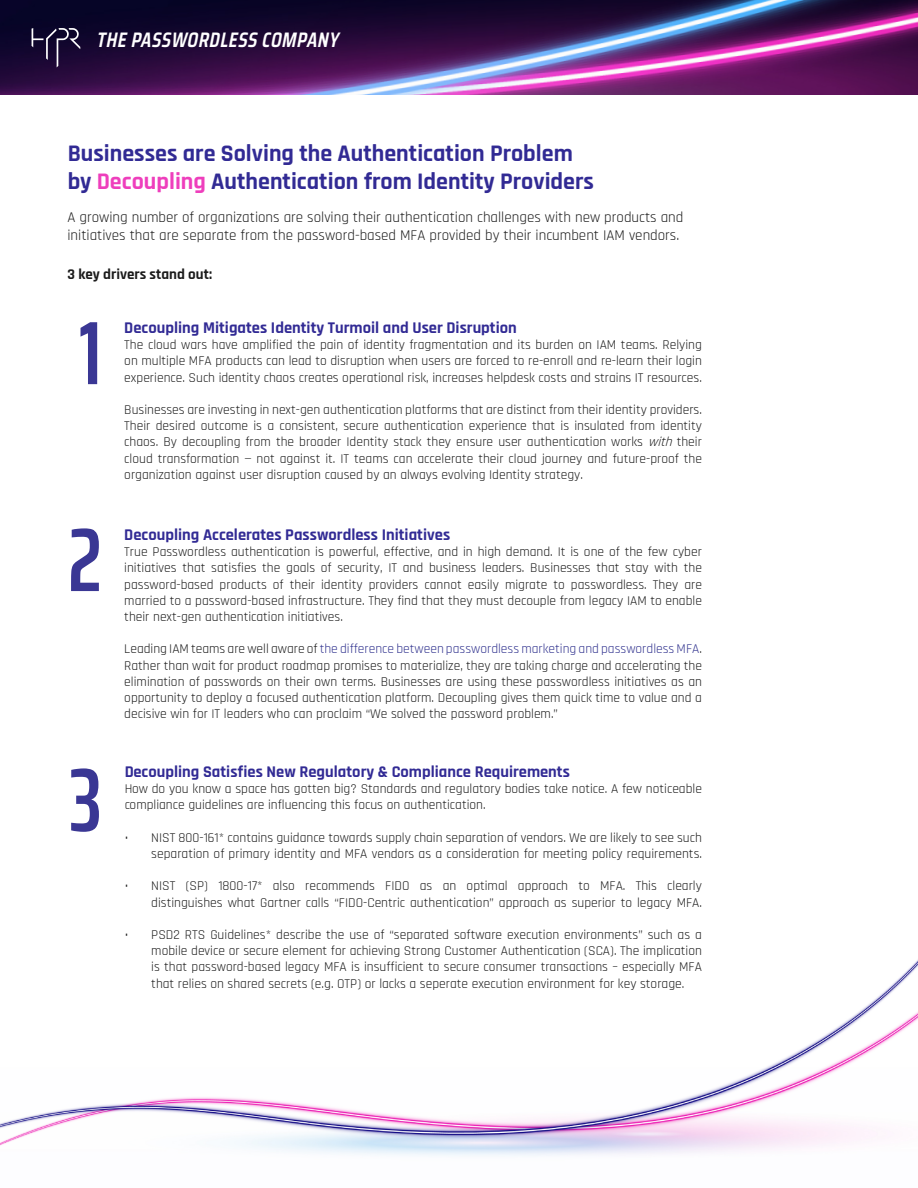
<style>
.page{position:relative;width:918px;height:1188px;background:#fff}
.page>*{position:absolute;margin:0;border:0;box-sizing:border-box;transform-origin:0 0}
.t1{font:600 extra-condensed 90px "Saira";color:#3a3794}
.t2{font:700 24px/28.8px "Rajdhani";color:#1a1288}
.t3{font:italic 600 21px "Saira Condensed";color:#fff}
.t4{font:700 16.5px "Rajdhani";color:#1a1288}
.t5{font:15px/18px "Rajdhani";color:#000}
.t6{font:700 15px "Rajdhani";color:#000}
.t7{font:13.5px/16.2px "Rajdhani";color:#000;text-align:justify}
.s1{color:#ed29b5}
.s2{font-style:italic}
.s3{color:#1a1c82}
</style>
<div class="page">
<img style="left:0;top:0;width:918px;height:94px">
<svg style="left:32px;top:28px;width:48px;height:39px"></svg>
<img style="left:0;top:960px;width:918px;height:196px">
<h3 class="t3" style="left:96px;top:24px;width:249px">THEPASSWORDLESSCOMPANY</h3>
<h2 class="t2" style="left:68px;top:139px;width:528px">Businesses are Solving the Authentication Problem by <span class="s1">Decoupling</span> Authentication from Identity Providers</h2>
<p class="t5" style="left:68px;top:209px;width:617px">A growing number of organizations are solving their authentication challenges with new products and initiatives that are separate from the password-based MFA provided by their incumbent IAM vendors.</p>
<p class="t6" style="left:68px;top:265px;width:146px">3 key drivers stand out:</p>
<h1 class="t1" style="left:79px;top:285px;width:24px">1</h1>
<p class="t4" style="left:124px;top:318px;width:394px">Decoupling Mitigates Identity Turmoil and User Disruption</p>
<p class="t7" style="left:124px;top:337px;width:579px">The cloud wars have amplified the pain of identity fragmentation and its burden on IAM teams. Relying on multiple MFA products can lead to disruption when users are forced to re-enroll and re-learn their login experience. Such identity chaos creates operational risk, increases helpdesk costs and strains IT resources.</p>
<p class="t7" style="left:124px;top:402px;width:579px">Businesses are investing in next-gen authentication platforms that are distinct from their identity providers.<br>Their desired outcome is a consistent, secure authentication experience that is insulated from identity chaos. By decoupling from the broader Identity stack they ensure user authentication works <span class="s2">with</span>their cloud transformation — not against it. IT teams can accelerate their cloud journey and future-proof the organization against user disruption caused by an always evolving Identity strategy.</p>
<h1 class="t1" style="left:68px;top:492px;width:35px">2</h1>
<p class="t4" style="left:124px;top:525px;width:327px">Decoupling Accelerates Passwordless Initiatives</p>
<p class="t7" style="left:124px;top:544px;width:579px">True Passwordless authentication is powerful, effective, and in high demand. It is one of the few cyber initiatives that satisfies the goals of security, IT and business leaders. Businesses that stay with the password-based products of their identity providers cannot easily migrate to passwordless. They are married to a password-based infrastructure. They find that they must decouple from legacy IAM to enable their next-gen authentication initiatives.</p>
<p class="t7" style="left:124px;top:641px;width:579px">Leading IAM teams are well aware of <span class="s3">the difference between passwordless marketing and passwordless MFA</span>.<br>Rather than wait for product roadmap promises to materialize, they are taking charge and accelerating the elimination of passwords on their own terms. Businesses are using these passwordless initiatives as an opportunity to deploy a focused authentication platform. Decoupling gives them quick time to value and a decisive win for IT leaders who can proclaim “We solved the password problem.”</p>
<h1 class="t1" style="left:70px;top:732px;width:34px">3</h1>
<p class="t4" style="left:124px;top:762px;width:447px">Decoupling Satisfies New Regulatory &amp; Compliance Requirements</p>
<p class="t7" style="left:124px;top:781px;width:579px">How do you know a space has gotten big? Standards and regulatory bodies take notice. A few noticeable compliance guidelines are influencing this focus on authentication.</p>
<p class="t7" style="left:124px;top:830px;width:579px;text-align:right">• NIST 800-161* contains guidance towards supply chain separation of vendors. We are likely to see such separation of primary identity and MFA vendors as a consideration for meeting policy requirements.</p>
<p class="t7" style="left:124px;top:878px;width:579px;text-align:right">• NIST (SP) 1800-17* also recommends FIDO as an optimal approach to MFA. This clearly distinguishes what Gartner calls “FIDO-Centric authentication” approach as superior to legacy MFA.</p>
<p class="t7" style="left:151px;top:927px;width:552px;text-indent:-27px">• PSD2 RTS Guidelines* describe the use of “separated software execution environments” such as a mobile device or secure element for achieving Strong Customer Authentication (SCA). The implication is that password-based legacy MFA is insufficient to secure consumer transactions – especially MFA that relies on shared secrets (e.g. OTP) or lacks a seperate execution environment for key storage.</p>
</div>
